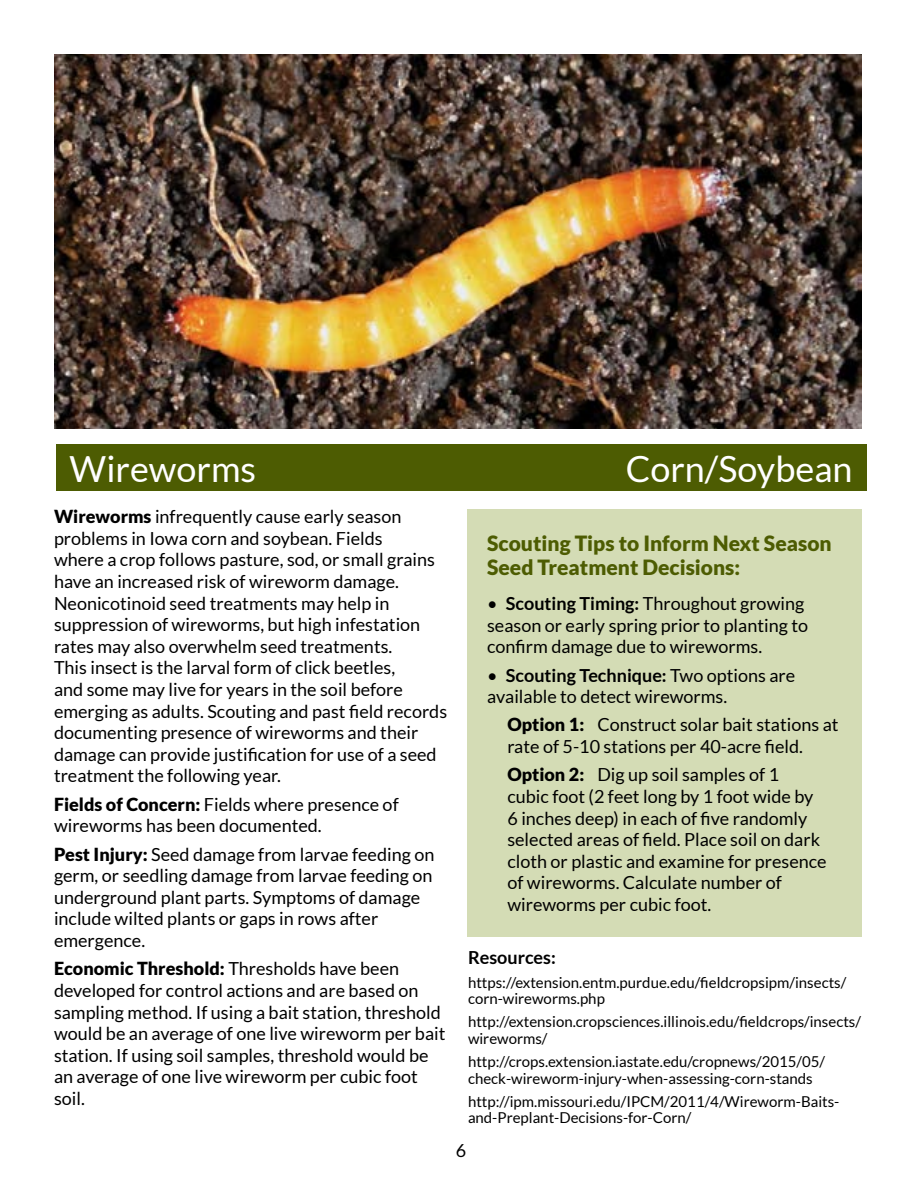
<style>
.page{position:relative;width:918px;height:1188px;background:#fff}
.page>*{position:absolute;margin:0;border:0;box-sizing:border-box;transform-origin:0 0}
.t1{font:36px "Lato";color:#fff}
.t2{font:900 21px/24px "Lato";color:#4d5c02}
.t3{font:18px/21.6px "Lato";color:#000}
.t4{font:700 18px "Lato";color:#000}
.t5{font:15px/16.5px "Lato";color:#000}
.s1{font-weight:900}
.s2{font-weight:700}
</style>
<div class="page">
<div style="left:56px;top:445px;width:810px;height:46px;background:#4d5c02"></div>
<img style="left:54px;top:54px;width:808px;height:375px">
<div style="left:467px;top:509px;width:395px;height:427px;background:#d4dcb5"></div>
<h1 class="t1" style="left:70px;top:449px;width:188px">Wireworms</h1>
<h1 class="t1" style="left:626px;top:449px;width:228px">Corn/Soybean</h1>
<p class="t3" style="left:54px;top:506px;width:395px"><span class="s1">Wireworms</span> infrequently cause early season problems in Iowa corn and soybean. Fields<br>where a crop follows pasture, sod, or small grains have an increased risk of wireworm damage.<br>Neonicotinoid seed treatments may help in suppression of wireworms, but high infestation rates may also overwhelm seed treatments.<br>This insect is the larval form of click beetles,<br>and some may live for years in the soil before emerging as adults. Scouting and past field records documenting presence of wireworms and their damage can provide justification for use of a seed treatment the following year.</p>
<p class="t3" style="left:54px;top:793px;width:346px"><span class="s1">Fields of Concern:</span> Fields where presence of wireworms has been documented.</p>
<p class="t3" style="left:54px;top:843px;width:382px"><span class="s1">Pest Injury:</span> Seed damage from larvae feeding on germ, or seedling damage from larvae feeding on underground plant parts. Symptoms of damage include wilted plants or gaps in rows after emergence.</p>
<p class="t3" style="left:54px;top:958px;width:393px"><span class="s1">Economic Threshold:</span> Thresholds have been developed for control actions and are based on sampling method. If using a bait station, threshold would be an average of one live wireworm per bait station. If using soil samples, threshold would be an average of one live wireworm per cubic foot soil.</p>
<p class="t2" style="left:487px;top:531px;width:346px">Scouting Tips to Inform Next Season<br>Seed Treatment Decisions:</p>
<p class="t3" style="left:487px;top:593px;width:322px">• <span class="s2">Scouting Timing:</span> Throughout growing season or early spring prior to planting to confirm damage due to wireworms.</p>
<p class="t3" style="left:487px;top:664px;width:310px">• <span class="s2">Scouting Technique:</span> Two options are available to detect wireworms.</p>
<p class="t3" style="left:507px;top:714px;width:333px"><span class="s1">Option 1:</span> Construct solar bait stations at rate of 5-10 stations per 40-acre field.</p>
<p class="t3" style="left:507px;top:764px;width:321px"><span class="s1">Option 2:</span> Dig up soil samples of 1<br>cubic foot (2 feet long by 1 foot wide by 6 inches deep) in each of five randomly selected areas of field. Place soil on dark cloth or plastic and examine for presence of wireworms. Calculate number of wireworms per cubic foot.</p>
<p class="t4" style="left:468px;top:947px;width:89px">Resources:</p>
<p class="t5" style="left:468px;top:974px;width:380px">https://extension.entm.purdue.edu/fieldcropsipm/insects/ corn-wireworms.php</p>
<p class="t5" style="left:468px;top:1014px;width:395px">http://extension.cropsciences.illinois.edu/fieldcrops/insects/ wireworms/</p>
<p class="t5" style="left:468px;top:1053px;width:359px">http://crops.extension.iastate.edu/cropnews/2015/05/ check-wireworm-injury-when-assessing-corn-stands</p>
<p class="t5" style="left:468px;top:1093px;width:373px">http://ipm.missouri.edu/IPCM/2011/4/Wireworm-Baits&shy;and-Preplant-Decisions-for-Corn/</p>
<p class="t3" style="left:456px;top:1140px;width:12px">6</p>
</div>
